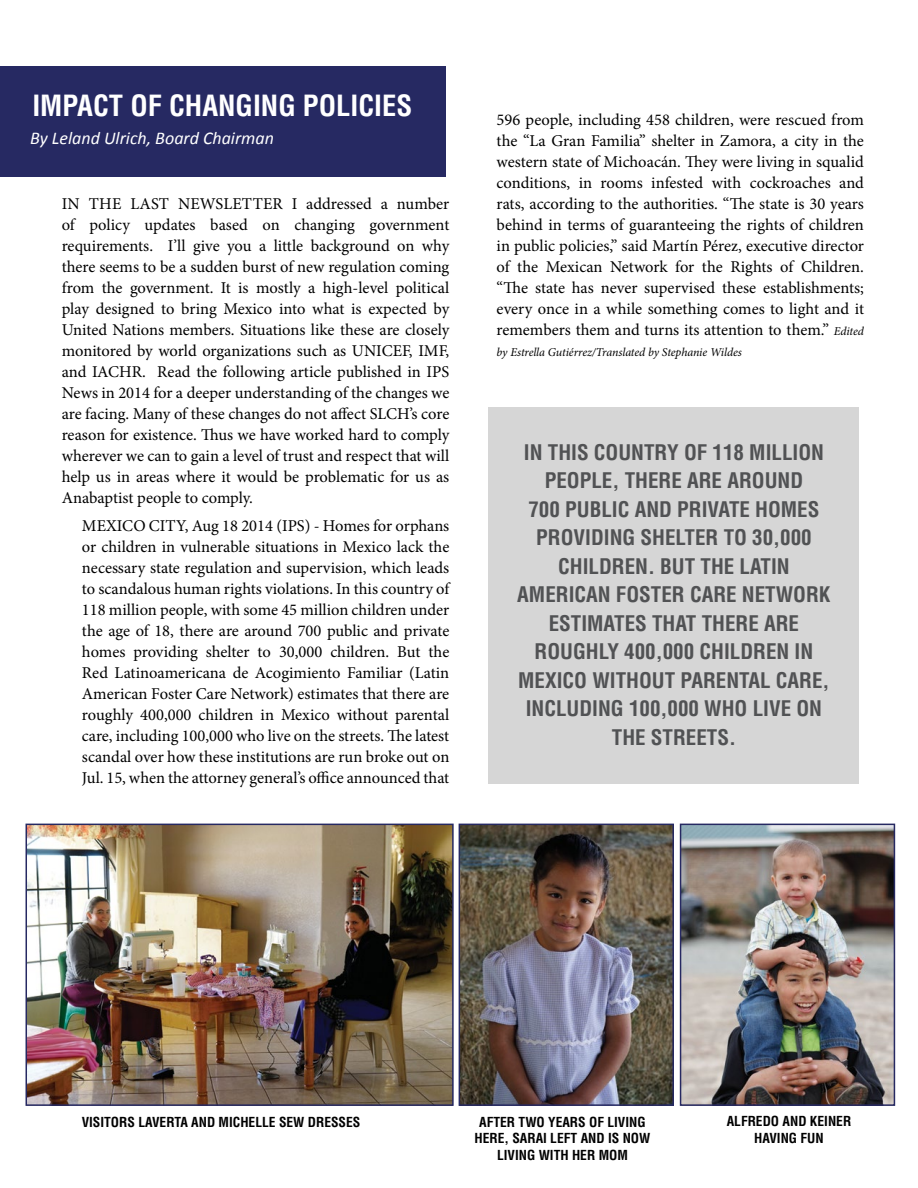
<style>
.page{position:relative;width:918px;height:1188px;background:#fff}
.page>*{position:absolute;margin:0;border:0;box-sizing:border-box;transform-origin:0 0}
.t1{font:700 condensed 28.5px "Helvetica LT Std";color:#fff}
.t2{font:700 condensed 21px/28.5px "Helvetica LT Std";color:#515254;text-align:center}
.t3{font:italic 18px "Calibri";color:#fff}
.t4{font:16.5px/21px "Minion Pro";letter-spacing:-.005em;color:#000;text-align:justify}
.t5{font:700 condensed 13.5px/16.2px "Helvetica LT Std";color:#000;text-align:center}
.t6{font:italic 12px "Minion Pro";letter-spacing:-.01em;color:#000}
.s1{font-style:italic;font-size:12px}
</style>
<div class="page">
<img style="left:462px;top:827px;width:209px;height:276px">
<div style="left:459px;top:824px;width:215px;height:282px;border:2px solid #262962"></div>
<img style="left:683px;top:827px;width:209px;height:276px">
<div style="left:680px;top:824px;width:215px;height:282px;border:2px solid #262962"></div>
<img style="left:29px;top:827px;width:422px;height:276px">
<div style="left:26px;top:824px;width:428px;height:282px;border:2px solid #262962"></div>
<div style="left:0;top:67px;width:446px;height:110px;background:#262962"></div>
<div style="left:489px;top:407px;width:370px;height:377px;background:#d6d6d6"></div>
<p class="t1" style="left:32px;top:87px;width:381px">IMPACT OF CHANGING POLICIES</p>
<p class="t3" style="left:30px;top:126px;width:245px">By Leland Ulrich, Board Chairman</p>
<p class="t4" style="left:62px;top:194px;width:389px">IN THE LAST NEWSLETTER I addressed a number of policy updates based on changing government requirements. I’ll give you a little background on why there seems to be a sudden burst of new regulation coming from the government. It is mostly a high-level political play designed to bring Mexico into what is expected by United Nations members. Situations like these are closely monitored by world organizations such as UNICEF, IMF, and IACHR. Read the following article published in IPS News in 2014 for a deeper understanding of the changes we are facing. Many of these changes do not affect SLCH’s core reason for existence. Thus we have worked hard to comply wherever we can to gain a level of trust and respect that will help us in areas where it would be problematic for us as Anabaptist people to comply.</p>
<p class="t4" style="left:82px;top:515px;width:369px">MEXICO CITY, Aug 18 2014 (IPS) - Homes for orphans or children in vulnerable situations in Mexico lack the necessary state regulation and supervision, which leads to scandalous human rights violations. In this country of 118 million people, with some 45 million children under the age of 18, there are around 700 public and private homes providing shelter to 30,000 children. But the Red Latinoamericana de Acogimiento Familiar (Latin American Foster Care Network) estimates that there are roughly 400,000 children in Mexico without parental care, including 100,000 who live on the streets. The latest scandal over how these institutions are run broke out on Jul. 15, when the attorney general’s office announced that</p>
<p class="t4" style="left:497px;top:109px;width:369px">596 people, including 458 children, were rescued from the “La Gran Familia” shelter in Zamora, a city in the western state of Michoacán. They were living in squalid conditions, in rooms infested with cockroaches and rats, according to the authorities. “The state is 30 years behind in terms of guaranteeing the rights of children in public policies,” said Martín Pérez, executive director of the Mexican Network for the Rights of Children. “The state has never supervised these establishments; every once in a while something comes to light and it remembers them and turns its attention to them.” <span class="s1">Edited</span></p>
<p class="t6" style="left:497px;top:344px;width:247px">by Estrella Gutiérrez/Translated by Stephanie Wildes</p>
<p class="t2" style="left:517px;top:437px;width:315px">IN THIS COUNTRY OF 118 MILLION<br>PEOPLE, THERE ARE AROUND<br>700 PUBLIC AND PRIVATE HOMES<br>PROVIDING SHELTER TO 30,000<br>CHILDREN. BUT THE LATIN<br>AMERICAN FOSTER CARE NETWORK<br>ESTIMATES THAT THERE ARE<br>ROUGHLY 400,000 CHILDREN IN<br>MEXICO WITHOUT PARENTAL CARE,<br>INCLUDING 100,000 WHO LIVE ON<br>THE STREETS.</p>
<p class="t5" style="left:82px;top:1114px;width:280px">VISITORS LAVERTA AND MICHELLE SEW DRESSES</p>
<p class="t5" style="left:475px;top:1114px;width:177px">AFTER TWO YEARS OF LIVING<br>HERE, SARAI LEFT AND IS NOW<br>LIVING WITH HER MOM</p>
<p class="t5" style="left:727px;top:1113px;width:126px">ALFREDO AND KEINER<br>HAVING FUN</p>
</div>
